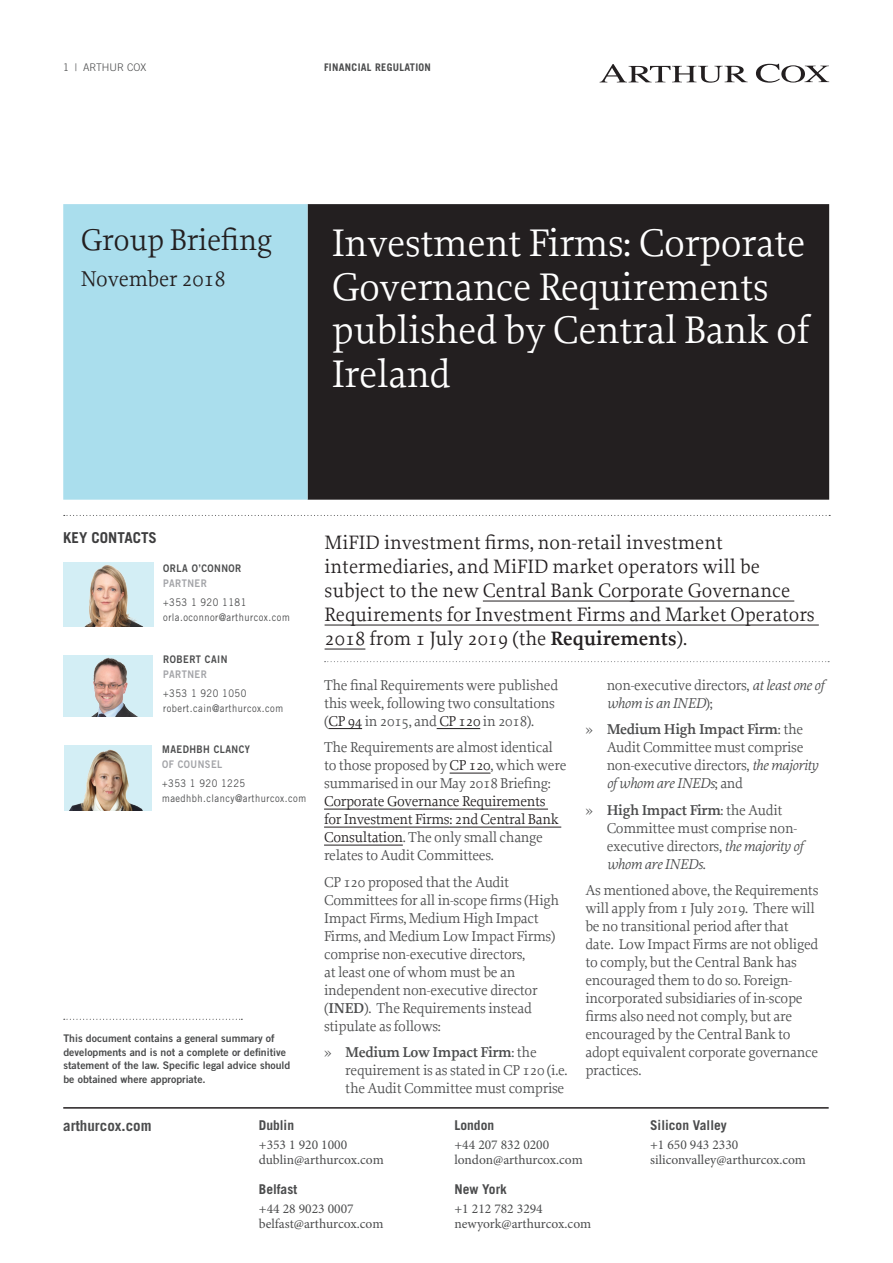
<style>
.page{position:relative;width:893px;height:1263px;background:#fff}
.page>*{position:absolute;margin:0;border:0;box-sizing:border-box;transform-origin:0 0}
.t1{font:40.5px/43.5px "Proforma";letter-spacing:-.01em;color:#fff}
.t2{font:31.5px "Proforma";letter-spacing:-.01em;color:#231f20}
.t3{font:22.5px "Proforma";letter-spacing:-.01em;color:#231f20}
.t4{font:20.4px/24px "Proforma";color:#231f20}
.t5{font:15px/18px "Proforma";letter-spacing:-.02em;color:#4b4c4d}
.t6{font:15px/18px "Proforma";letter-spacing:-.02em;color:#231f20}
.t7{font:700 15px "Trade Gothic LT Std";color:#4b4c4d}
.t8{font:700 15px "Trade Gothic LT Std";color:#3e3e3f}
.t9{font:13.5px/15px "Minion Pro";color:#4b4c4d}
.t10{font:700 13.5px "Trade Gothic LT Std";color:#4b4c4d}
.t11{font:10.5px/13.5px "Trade Gothic LT Std Bd 2";color:#4b4c4d}
.t12{font:10.5px/15px "Trade Gothic LT Std";letter-spacing:.05em;color:#4b4c4d;scale:.89 1}
.t13{font:10.5px "Trade Gothic LT Std Bd 2";letter-spacing:.05em;color:#4b4c4d;scale:.89 1}
.t14{font:10.5px "Trade Gothic LT Std Bd 2";letter-spacing:.05em;color:#a3a4a8;scale:.89 1}
.t15{font:700 10.5px "Trade Gothic LT Std";letter-spacing:.03em;color:#4b4c4d}
.t16{font:300 10.5px "Trade Gothic LT Std";color:#4b4c4d}
.s1{font-weight:600}
.s2{color:#231f20}
.s3{color:#4b4c4d}
.s4{font-style:italic}
</style>
<div class="page">
<svg style="left:64px;top:515px;width:766px;height:1px"></svg>
<div style="left:308px;top:204px;width:521px;height:296px;background:#231f20"></div>
<div style="left:63px;top:204px;width:245px;height:296px;background:#aadeed"></div>
<svg style="left:756px;top:64px;width:73px;height:19px"></svg>
<svg style="left:600px;top:64px;width:148px;height:19px"></svg>
<hr style="left:63px;top:1107px;width:766px;height:1px;background:#231f20">
<hr style="left:328px;top:728px;width:34px;height:1px;background:#231f20">
<hr style="left:437px;top:728px;width:43px;height:1px;background:#231f20">
<hr style="left:450px;top:773px;width:40px;height:1px;background:#231f20">
<hr style="left:324px;top:809px;width:224px;height:1px;background:#231f20">
<hr style="left:324px;top:827px;width:237px;height:1px;background:#231f20">
<hr style="left:324px;top:845px;width:79px;height:1px;background:#231f20">
<svg style="left:64px;top:1019px;width:178px;height:1px"></svg>
<hr style="left:483px;top:601px;width:311px;height:1px;background:#231f20">
<hr style="left:325px;top:625px;width:494px;height:1px;background:#231f20">
<hr style="left:325px;top:649px;width:40px;height:1px;background:#231f20">
<svg style="left:325px;top:661px;width:504px;height:1px"></svg>
<img style="left:63px;top:563px;width:91px;height:64px">
<div style="left:63px;top:655px;width:90px;height:62px;background:#d3eef5"></div>
<img style="left:91px;top:657px;width:47px;height:60px">
<div style="left:64px;top:745px;width:88px;height:66px;background:#d3eef5"></div>
<img style="left:69px;top:749px;width:74px;height:62px">
<p class="t16" style="left:63px;top:61px;width:85px">1 | ARTHUR COX</p>
<p class="t15" style="left:324px;top:61px;width:108px">FINANCIAL REGULATION</p>
<h2 class="t2" style="left:81px;top:220px;width:193px">Group Briefing</h2>
<h3 class="t3" style="left:81px;top:265px;width:146px">November 2018</h3>
<h1 class="t1" style="left:332px;top:221px;width:479px">Investment Firms: Corporate<br>Governance Requirements published by Central Bank of<br>Ireland</h1>
<p class="t8" style="left:63px;top:529px;width:95px">KEY CONTACTS</p>
<p class="t13" style="left:163px;top:562px;width:89px">ORLA O’CONNOR</p>
<p class="t14" style="left:163px;top:577px;width:50px">PARTNER</p>
<p class="t12" style="left:163px;top:595px;width:144px">+353 1 920 1181 orla.oconnor@arthurcox.com</p>
<p class="t13" style="left:163px;top:653px;width:74px">ROBERT CAIN</p>
<p class="t14" style="left:163px;top:668px;width:50px">PARTNER</p>
<p class="t12" style="left:163px;top:686px;width:136px">+353 1 920 1050 robert.cain@arthurcox.com</p>
<p class="t13" style="left:162px;top:742px;width:100px">MAEDHBH CLANCY</p>
<p class="t14" style="left:162px;top:757px;width:69px">OF COUNSEL</p>
<p class="t12" style="left:162px;top:775px;width:163px">+353 1 920 1225 maedhbh.clancy@arthurcox.com</p>
<p class="t11" style="left:63px;top:1032px;width:228px">This document contains a general summary of developments and is not a complete or definitive statement of the law. Specific legal advice should be obtained where appropriate.</p>
<p class="t4" style="left:325px;top:530px;width:492px">MiFID investment firms, non-retail investment intermediaries, and MiFID market operators will be subject to the new Central Bank Corporate Governance Requirements for Investment Firms and Market Operators 2018 from 1 July 2019 (the <span class="s1">Requirements</span>).</p>
<p class="t5" style="left:324px;top:675px;width:236px">The final Requirements were published this week, following two consultations (<span class="s2">CP 94</span> in 2015, and <span class="s2">CP 120</span> in 2018).</p>
<p class="t5" style="left:324px;top:738px;width:244px">The Requirements are almost identical to those proposed by <span class="s2">CP 120</span>, which were summarised in our May 2018 Briefing:</p>
<p class="t6" style="left:324px;top:792px;width:236px">Corporate Governance Requirements for Investment Firms: 2nd Central Bank Consultation<span class="s3">. The only small change relates to Audit Committees.</span></p>
<p class="t5" style="left:324px;top:872px;width:237px">CP 120 proposed that the Audit Committees for all in-scope firms (High Impact Firms, Medium High Impact Firms, and Medium Low Impact Firms) comprise non-executive directors,<br>at least one of whom must be an independent non-executive director (<span class="s1">INED</span>). The Requirements instead stipulate as follows:</p>
<p class="t5" style="left:345px;top:1043px;width:224px;text-indent:-21px">» <span class="s1">Medium Low Impact Firm</span>: the requirement is as stated in CP 120 (i.e. the Audit Committee must comprise</p>
<p class="t5" style="left:607px;top:675px;width:219px">non-executive directors, <span class="s4">at least one of whom is an INED</span>);</p>
<p class="t5" style="left:607px;top:720px;width:213px;text-indent:-21px">» <span class="s1">Medium High Impact Firm</span>: the<br>Audit Committee must comprise non-executive directors, <span class="s4">the majority of whom are INEDs</span>; and</p>
<p class="t5" style="left:607px;top:800px;width:198px;text-indent:-21px">» <span class="s1">High Impact Firm</span>: the Audit<br>Committee must comprise non&shy;executive directors, <span class="s4">the majority of whom are INEDs</span>.</p>
<p class="t5" style="left:585px;top:881px;width:234px">As mentioned above, the Requirements will apply from 1 July 2019. There will be no transitional period after that date. Low Impact Firms are not obliged to comply, but the Central Bank has encouraged them to do so. Foreign&shy;incorporated subsidiaries of in-scope firms also need not comply, but are encouraged by the Central Bank to adopt equivalent corporate governance practices.</p>
<p class="t7" style="left:63px;top:1116px;width:90px">arthurcox.com</p>
<p class="t10" style="left:259px;top:1116px;width:37px">Dublin</p>
<p class="t9" style="left:259px;top:1137px;width:126px">+353 1 920 1000 dublin@arthurcox.com</p>
<p class="t10" style="left:259px;top:1181px;width:40px">Belfast</p>
<p class="t9" style="left:259px;top:1201px;width:126px">+44 28 9023 0007 belfast@arthurcox.com</p>
<p class="t10" style="left:454px;top:1116px;width:41px">London</p>
<p class="t9" style="left:454px;top:1137px;width:130px">+44 207 832 0200 london@arthurcox.com</p>
<p class="t10" style="left:454px;top:1181px;width:54px">New York</p>
<p class="t9" style="left:454px;top:1201px;width:138px">+1 212 782 3294 newyork@arthurcox.com</p>
<p class="t10" style="left:650px;top:1116px;width:78px">Silicon Valley</p>
<p class="t9" style="left:650px;top:1137px;width:157px">+1 650 943 2330 siliconvalley@arthurcox.com</p>
</div>
